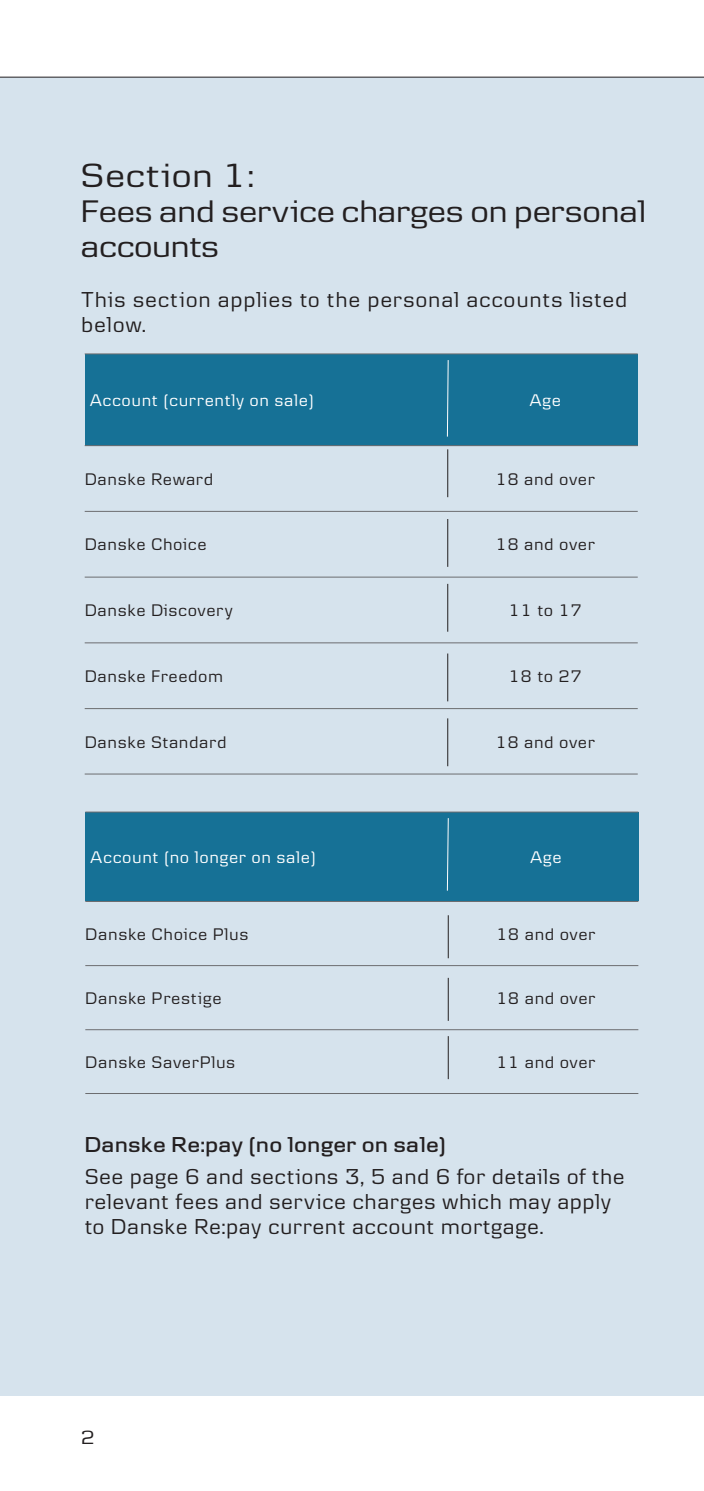
<style>
.page{position:relative;width:704px;height:1491px;background:#fff}
.page>*{position:absolute;margin:0;border:0;box-sizing:border-box;transform-origin:0 0}
.t1{font:35px "Danske Headline";letter-spacing:.045em;color:#231f20}
.t2{font:32.5px/35px "Danske Headline";letter-spacing:.015em;color:#231f20}
.t3{font:22.5px/25px "Danske Text";letter-spacing:.02em;color:#231f20}
.t4{font:600 22.5px "Danske Headline";letter-spacing:.035em;color:#231f20}
.t5{font:20px "Danske Headline";color:#231f20}
.t6{font:17.5px "Danske Text";letter-spacing:.035em;color:#231f20}
.t7{font:17.5px "Danske Text";letter-spacing:.035em;color:#fff}
</style>
<div class="page">
<div style="left:0;top:77px;width:703px;height:1318px;background:#d6e3ed"></div>
<hr style="left:0;top:77px;width:703px;height:1px;background:#231f20">
<div style="left:85px;top:354px;width:367px;height:91px;background:#167196"></div>
<div style="left:452px;top:354px;width:185px;height:91px;background:#167196"></div>
<hr style="left:85px;top:353px;width:552px;height:1px;background:#6c6d70">
<hr style="left:85px;top:445px;width:552px;height:1px;background:#6c6d70">
<hr style="left:85px;top:511px;width:552px;height:1px;background:#6c6d70">
<hr style="left:85px;top:577px;width:552px;height:1px;background:#6c6d70">
<hr style="left:85px;top:642px;width:552px;height:1px;background:#6c6d70">
<hr style="left:85px;top:708px;width:552px;height:1px;background:#6c6d70">
<hr style="left:85px;top:773px;width:552px;height:1px;background:#6c6d70">
<svg style="left:446px;top:360px;width:3px;height:77px"></svg>
<hr style="left:447px;top:718px;width:1px;height:48px;background:#231f20">
<hr style="left:447px;top:653px;width:1px;height:48px;background:#231f20">
<hr style="left:447px;top:584px;width:1px;height:48px;background:#231f20">
<hr style="left:447px;top:519px;width:1px;height:48px;background:#231f20">
<hr style="left:447px;top:449px;width:1px;height:48px;background:#231f20">
<div style="left:85px;top:812px;width:368px;height:89px;background:#167196"></div>
<div style="left:453px;top:812px;width:185px;height:89px;background:#167196"></div>
<hr style="left:85px;top:811px;width:553px;height:1px;background:#6c6d70">
<hr style="left:85px;top:901px;width:553px;height:1px;background:#6c6d70">
<hr style="left:85px;top:965px;width:553px;height:1px;background:#6c6d70">
<hr style="left:85px;top:1029px;width:553px;height:1px;background:#6c6d70">
<hr style="left:85px;top:1093px;width:553px;height:1px;background:#6c6d70">
<svg style="left:446px;top:818px;width:3px;height:73px"></svg>
<hr style="left:447px;top:1036px;width:1px;height:43px;background:#231f20">
<hr style="left:447px;top:978px;width:1px;height:43px;background:#231f20">
<hr style="left:447px;top:915px;width:1px;height:43px;background:#231f20">
<h1 class="t1" style="left:81px;top:164px;width:174px">Section 1:</h1>
<h2 class="t2" style="left:81px;top:197px;width:566px">Fees and service charges on personal accounts</h2>
<p class="t3" style="left:81px;top:289px;width:547px">This section applies to the personal accounts listed below.</p>
<p class="t7" style="left:90px;top:394px;width:225px">Account (currently on sale)</p>
<p class="t7" style="left:529px;top:394px;width:33px">Age</p>
<p class="t6" style="left:85px;top:473px;width:130px">Danske Reward</p>
<p class="t6" style="left:495px;top:473px;width:101px">18 and over</p>
<p class="t6" style="left:85px;top:539px;width:123px">Danske Choice</p>
<p class="t6" style="left:495px;top:539px;width:101px">18 and over</p>
<p class="t6" style="left:85px;top:604px;width:149px">Danske Discovery</p>
<p class="t6" style="left:508px;top:604px;width:75px">11 to 17</p>
<p class="t6" style="left:85px;top:670px;width:140px">Danske Freedom</p>
<p class="t6" style="left:508px;top:670px;width:75px">18 to 27</p>
<p class="t6" style="left:85px;top:736px;width:143px">Danske Standard</p>
<p class="t6" style="left:495px;top:736px;width:101px">18 and over</p>
<p class="t7" style="left:90px;top:851px;width:227px">Account (no longer on sale)</p>
<p class="t7" style="left:530px;top:851px;width:33px">Age</p>
<p class="t6" style="left:85px;top:928px;width:165px">Danske Choice Plus</p>
<p class="t6" style="left:496px;top:928px;width:101px">18 and over</p>
<p class="t6" style="left:85px;top:992px;width:138px">Danske Prestige</p>
<p class="t6" style="left:496px;top:992px;width:101px">18 and over</p>
<p class="t6" style="left:85px;top:1056px;width:151px">Danske SaverPlus</p>
<p class="t6" style="left:496px;top:1056px;width:101px">11 and over</p>
<p class="t4" style="left:85px;top:1137px;width:362px">Danske Re:pay (no longer on sale)</p>
<p class="t3" style="left:85px;top:1166px;width:541px">See page 6 and sections 3, 5 and 6 for details of the relevant fees and service charges which may apply to Danske Re:pay current account mortgage.</p>
<p class="t5" style="left:81px;top:1430px;width:15px">2</p>
</div>
